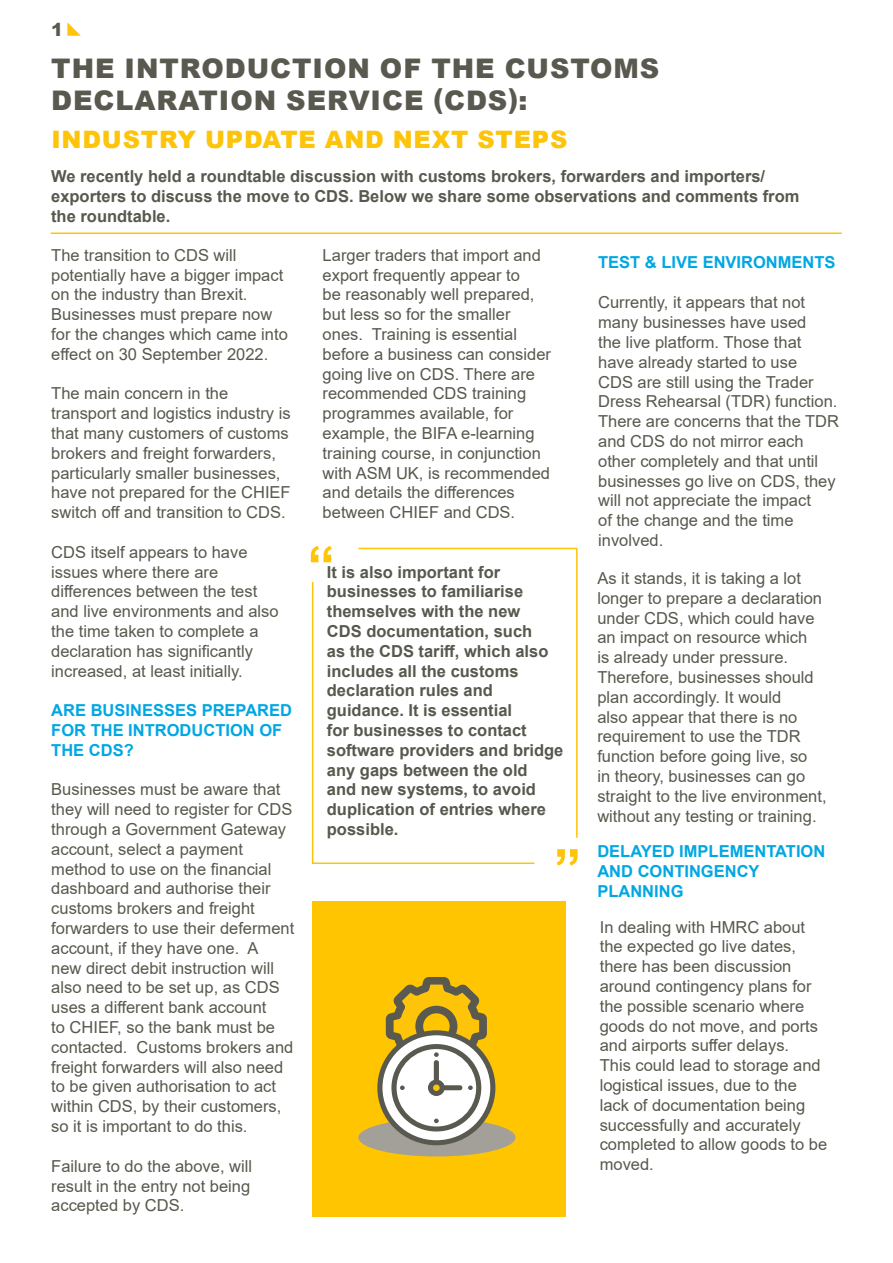
<style>
.page{position:relative;width:893px;height:1263px;background:#fff}
.page>*{position:absolute;margin:0;border:0;box-sizing:border-box;transform-origin:0 0}
.t1{font:900 27px/32.4px "Arial";letter-spacing:.035em;color:#59594f}
.t2{font:900 24px "Arial";letter-spacing:.035em;color:#fdc40a}
.t3{font:900 18px "Arial";color:#59594f}
.t4{font:16.5px/19.8px "Arial";color:#58584e}
.t5{font:700 16.5px/19.8px "Arial";color:#58584e}
.t6{font:700 16.5px/19.8px "Arial";color:#00a7e3}
</style>
<div class="page">
<svg style="left:67px;top:22px;width:14px;height:14px"></svg>
<svg style="left:311px;top:546px;width:21px;height:16px"></svg>
<svg style="left:311px;top:582px;width:224px;height:283px"></svg>
<svg style="left:357px;top:547px;width:221px;height:292px"></svg>
<svg style="left:557px;top:849px;width:21px;height:17px"></svg>
<div style="left:312px;top:901px;width:254px;height:315px;background:#ffc500"></div>
<div style="left:358px;top:1118px;width:157px;height:38px;background:#a39f99;border-radius:50%"></div>
<svg style="left:377px;top:977px;width:118px;height:168px"></svg>
<hr style="left:51px;top:232px;width:791px;height:2px;background:#fdc40a">
<p class="t3" style="left:51px;top:16px;width:14px">1</p>
<h1 class="t1" style="left:51px;top:51px;width:610px">THE INTRODUCTION OF THE CUSTOMS<br>DECLARATION SERVICE (CDS):</h1>
<h2 class="t2" style="left:51px;top:122px;width:517px">INDUSTRY UPDATE AND NEXT STEPS</h2>
<p class="t5" style="left:51px;top:167px;width:750px">We recently held a roundtable discussion with customs brokers, forwarders and importers/ exporters to discuss the move to CDS. Below we share some observations and comments from the roundtable.</p>
<p class="t4" style="left:51px;top:245px;width:238px">The transition to CDS will potentially have a bigger impact on the industry than Brexit.<br>Businesses must prepare now for the changes which came into effect on 30 September 2022.</p>
<p class="t4" style="left:323px;top:245px;width:230px">Larger traders that import and export frequently appear to<br>be reasonably well prepared, but less so for the smaller ones. Training is essential before a business can consider going live on CDS. There are recommended CDS training programmes available, for example, the BIFA e-learning training course, in conjunction with ASM UK, is recommended and details the differences between CHIEF and CDS.</p>
<p class="t6" style="left:598px;top:252px;width:239px">TEST &amp; LIVE ENVIRONMENTS</p>
<p class="t4" style="left:598px;top:293px;width:242px">Currently, it appears that not many businesses have used<br>the live platform. Those that have already started to use<br>CDS are still using the Trader<br>Dress Rehearsal (TDR) function.<br>There are concerns that the TDR and CDS do not mirror each other completely and that until businesses go live on CDS, they will not appreciate the impact<br>of the change and the time involved.</p>
<p class="t4" style="left:597px;top:568px;width:231px">As it stands, it is taking a lot longer to prepare a declaration under CDS, which could have an impact on resource which<br>is already under pressure.<br>Therefore, businesses should plan accordingly. It would<br>also appear that there is no requirement to use the TDR function before going live, so<br>in theory, businesses can go straight to the live environment, without any testing or training.</p>
<p class="t4" style="left:51px;top:384px;width:241px">The main concern in the transport and logistics industry is that many customers of customs brokers and freight forwarders, particularly smaller businesses, have not prepared for the CHIEF switch off and transition to CDS.</p>
<p class="t4" style="left:51px;top:542px;width:229px">CDS itself appears to have issues where there are differences between the test and live environments and also the time taken to complete a declaration has significantly increased, at least initially.</p>
<p class="t5" style="left:327px;top:562px;width:238px">It is also important for businesses to familiarise themselves with the new<br>CDS documentation, such<br>as the CDS tariff, which also includes all the customs declaration rules and guidance. It is essential<br>for businesses to contact software providers and bridge any gaps between the old<br>and new systems, to avoid duplication of entries where possible.</p>
<p class="t6" style="left:51px;top:701px;width:242px">ARE BUSINESSES PREPARED<br>FOR THE INTRODUCTION OF<br>THE CDS?</p>
<p class="t4" style="left:51px;top:780px;width:245px">Businesses must be aware that they will need to register for CDS through a Government Gateway account, select a payment method to use on the financial dashboard and authorise their customs brokers and freight forwarders to use their deferment account, if they have one. A<br>new direct debit instruction will also need to be set up, as CDS uses a different bank account<br>to CHIEF, so the bank must be contacted. Customs brokers and freight forwarders will also need to be given authorisation to act within CDS, by their customers, so it is important to do this.</p>
<p class="t6" style="left:597px;top:842px;width:229px">DELAYED IMPLEMENTATION<br>AND CONTINGENCY<br>PLANNING</p>
<p class="t4" style="left:600px;top:917px;width:229px">In dealing with HMRC about the expected go live dates, there has been discussion around contingency plans for the possible scenario where goods do not move, and ports and airports suffer delays.<br>This could lead to storage and logistical issues, due to the lack of documentation being successfully and accurately completed to allow goods to be moved.</p>
<p class="t4" style="left:51px;top:1156px;width:202px;text-align:justify">Failure to do the above, will result in the entry not being accepted by CDS.</p>
</div>
